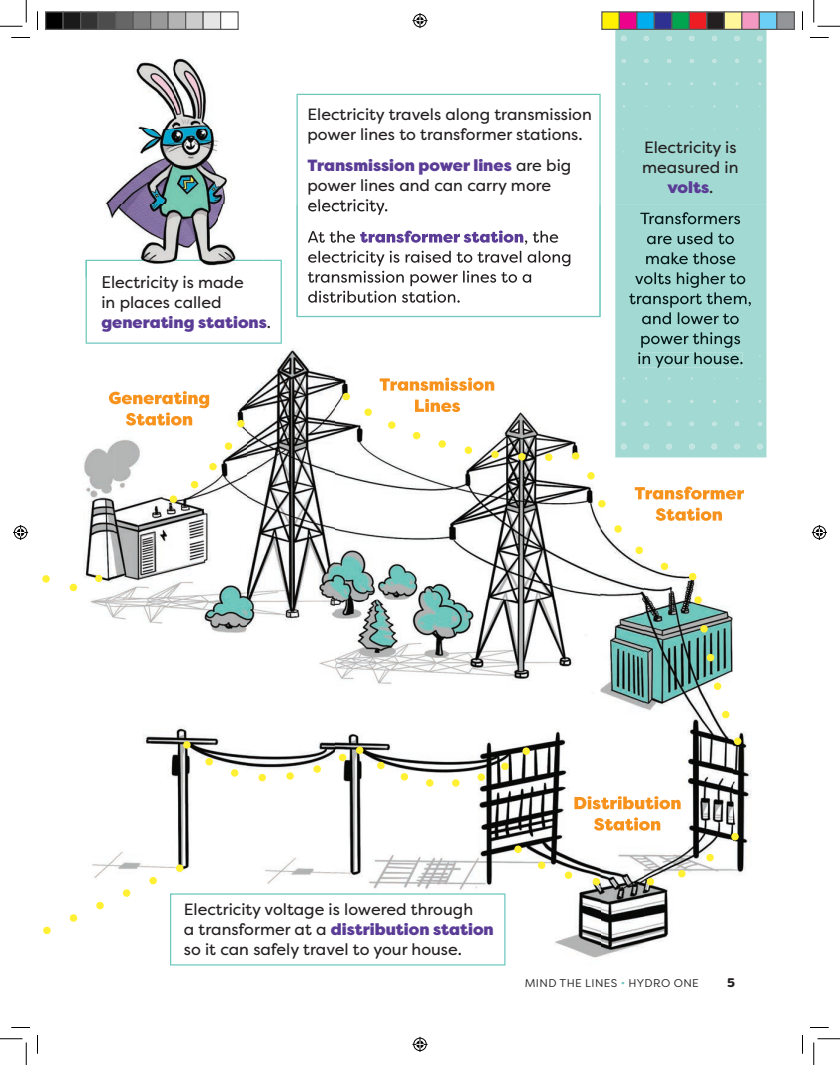
<style>
.page{position:relative;width:840px;height:1065px;background:#fff}
.page>*{position:absolute;margin:0;border:0;box-sizing:border-box;transform-origin:0 0}
.t1{font:16.25px/20px "Filson Pro";color:#231f20}
.t2{font:900 12.5px "Filson Soft";color:#231f20}
.t3{font:11.25px "Filson Soft";letter-spacing:.03em;color:#231f20}
.s1{font-weight:900;color:#5a3c96}
.s2{color:#6ec8be}
</style>
<div class="page">
<div style="left:615px;top:30px;width:152px;height:175px;background:#a3d9d3"></div>
<svg style="left:296px;top:94px;width:305px;height:111px"></svg>
<img style="left:28px;top:259px;width:86px;height:605px">
<img style="left:247px;top:259px;width:88px;height:605px">
<img style="left:601px;top:580px;width:43px;height:376px">
<img style="left:733px;top:732px;width:19px;height:143px">
<img style="left:335px;top:317px;width:266px;height:720px">
<img style="left:114px;top:395px;width:133px;height:469px">
<img style="left:644px;top:507px;width:89px;height:436px">
<div style="left:615px;top:205px;width:152px;height:253px;background:#a3d9d3"></div>
<svg style="left:621px;top:444px;width:6px;height:5px"></svg>
<svg style="left:643px;top:444px;width:6px;height:5px"></svg>
<svg style="left:666px;top:444px;width:6px;height:5px"></svg>
<svg style="left:712px;top:444px;width:5px;height:5px"></svg>
<svg style="left:689px;top:444px;width:6px;height:5px"></svg>
<svg style="left:734px;top:444px;width:6px;height:5px"></svg>
<svg style="left:757px;top:444px;width:6px;height:5px"></svg>
<svg style="left:690px;top:422px;width:4px;height:4px"></svg>
<svg style="left:712px;top:422px;width:5px;height:4px"></svg>
<svg style="left:735px;top:422px;width:4px;height:4px"></svg>
<svg style="left:622px;top:422px;width:4px;height:4px"></svg>
<svg style="left:644px;top:422px;width:5px;height:4px"></svg>
<svg style="left:667px;top:422px;width:4px;height:4px"></svg>
<svg style="left:758px;top:422px;width:4px;height:4px"></svg>
<img style="left:380px;top:378px;width:115px;height:13px">
<img style="left:696px;top:490px;width:48px;height:10px">
<img style="left:696px;top:508px;width:26px;height:13px">
<img style="left:640px;top:212px;width:101px;height:12px">
<img style="left:647px;top:232px;width:87px;height:12px">
<img style="left:646px;top:252px;width:90px;height:12px">
<img style="left:635px;top:272px;width:111px;height:16px">
<img style="left:629px;top:292px;width:123px;height:16px">
<img style="left:642px;top:312px;width:97px;height:12px">
<img style="left:641px;top:332px;width:100px;height:16px">
<img style="left:638px;top:352px;width:105px;height:16px">
<img style="left:109px;top:391px;width:100px;height:17px">
<img style="left:126px;top:412px;width:66px;height:14px">
<img style="left:296px;top:205px;width:305px;height:112px">
<img style="left:308px;top:205px;width:79px;height:10px">
<img style="left:308px;top:231px;width:48px;height:12px">
<img style="left:360px;top:230px;width:163px;height:13px">
<img style="left:525px;top:231px;width:34px;height:14px">
<img style="left:308px;top:251px;width:264px;height:15px">
<img style="left:308px;top:271px;width:224px;height:15px">
<img style="left:308px;top:291px;width:152px;height:12px">
<img style="left:574px;top:796px;width:107px;height:13px">
<img style="left:594px;top:817px;width:66px;height:14px">
<svg style="left:86px;top:260px;width:196px;height:84px"></svg>
<img style="left:86px;top:58px;width:177px;height:202px">
<img style="left:86px;top:260px;width:177px;height:17px">
<img style="left:103px;top:276px;width:141px;height:1px">
<svg style="left:28px;top:567px;width:49px;height:24px"></svg>
<svg style="left:170px;top:420px;width:75px;height:83px"></svg>
<svg style="left:342px;top:393px;width:237px;height:68px"></svg>
<svg style="left:587px;top:472px;width:109px;height:108px"></svg>
<svg style="left:694px;top:596px;width:47px;height:149px"></svg>
<svg style="left:647px;top:833px;width:92px;height:52px"></svg>
<svg style="left:514px;top:846px;width:86px;height:39px"></svg>
<svg style="left:377px;top:761px;width:132px;height:26px"></svg>
<svg style="left:356px;top:747px;width:174px;height:8px"></svg>
<svg style="left:183px;top:741px;width:163px;height:40px"></svg>
<svg style="left:43px;top:864px;width:462px;height:102px"></svg>
<div style="left:95px;top:575px;width:7px;height:7px;background:#fff033;border-radius:50%"></div>
<svg style="left:11px;top:37px;width:19px;height:1px"></svg>
<svg style="left:810px;top:37px;width:19px;height:1px"></svg>
<svg style="left:11px;top:1027px;width:19px;height:1px"></svg>
<svg style="left:810px;top:1027px;width:19px;height:1px"></svg>
<svg style="left:37px;top:11px;width:1px;height:19px"></svg>
<svg style="left:37px;top:1035px;width:1px;height:19px"></svg>
<svg style="left:802px;top:11px;width:1px;height:19px"></svg>
<svg style="left:802px;top:1035px;width:1px;height:19px"></svg>
<svg style="left:0;top:0;width:27px;height:27px"></svg>
<svg style="left:0;top:1039px;width:27px;height:26px"></svg>
<svg style="left:814px;top:0;width:26px;height:27px"></svg>
<svg style="left:814px;top:1039px;width:26px;height:26px"></svg>
<svg style="left:412px;top:13px;width:16px;height:15px"></svg>
<svg style="left:412px;top:1037px;width:16px;height:15px"></svg>
<svg style="left:13px;top:525px;width:15px;height:15px"></svg>
<svg style="left:812px;top:525px;width:15px;height:15px"></svg>
<div style="left:46px;top:12px;width:17px;height:17px;background:#000"></div>
<div style="left:45px;top:11px;width:19px;height:19px;border:1px solid #595959"></div>
<div style="left:63px;top:12px;width:18px;height:17px;background:#1a1a1a"></div>
<div style="left:62px;top:11px;width:19px;height:19px;border:1px solid #595959"></div>
<div style="left:81px;top:12px;width:17px;height:17px;background:#333"></div>
<div style="left:80px;top:11px;width:19px;height:19px;border:1px solid #595959"></div>
<div style="left:98px;top:12px;width:18px;height:17px;background:#4d4d4d"></div>
<div style="left:98px;top:11px;width:18px;height:19px;border:1px solid #595959"></div>
<div style="left:116px;top:12px;width:17px;height:17px;background:#666"></div>
<div style="left:115px;top:11px;width:19px;height:19px;border:1px solid #595959"></div>
<div style="left:133px;top:12px;width:18px;height:17px;background:#808080"></div>
<div style="left:132px;top:11px;width:19px;height:19px;border:1px solid #595959"></div>
<div style="left:151px;top:12px;width:17px;height:17px;background:#999"></div>
<div style="left:150px;top:11px;width:19px;height:19px;border:1px solid #595959"></div>
<div style="left:168px;top:12px;width:18px;height:17px;background:#b3b3b3"></div>
<div style="left:168px;top:11px;width:18px;height:19px;border:1px solid #595959"></div>
<div style="left:186px;top:12px;width:17px;height:17px;background:#ccc"></div>
<div style="left:185px;top:11px;width:19px;height:19px;border:1px solid #595959"></div>
<div style="left:203px;top:12px;width:18px;height:17px;background:#e6e6e6"></div>
<div style="left:202px;top:11px;width:19px;height:19px;border:1px solid #595959"></div>
<div style="left:220px;top:11px;width:19px;height:19px;border:1px solid #595959"></div>
<div style="left:602px;top:12px;width:17px;height:17px;background:#fff101"></div>
<div style="left:601px;top:11px;width:19px;height:19px;border:1px solid #595959"></div>
<div style="left:619px;top:12px;width:18px;height:17px;background:#ed028c"></div>
<div style="left:619px;top:11px;width:19px;height:19px;border:1px solid #595959"></div>
<div style="left:637px;top:12px;width:17px;height:17px;background:#00aeef"></div>
<div style="left:636px;top:11px;width:19px;height:19px;border:1px solid #595959"></div>
<div style="left:654px;top:12px;width:18px;height:17px;background:#2e3092"></div>
<div style="left:654px;top:11px;width:18px;height:19px;border:1px solid #595959"></div>
<div style="left:672px;top:12px;width:17px;height:17px;background:#00a54f"></div>
<div style="left:671px;top:11px;width:19px;height:19px;border:1px solid #595959"></div>
<div style="left:689px;top:12px;width:18px;height:17px;background:#ee1d23"></div>
<div style="left:689px;top:11px;width:19px;height:19px;border:1px solid #595959"></div>
<div style="left:707px;top:12px;width:17px;height:17px;background:#231f20"></div>
<div style="left:706px;top:11px;width:19px;height:19px;border:1px solid #595959"></div>
<div style="left:724px;top:12px;width:18px;height:17px;background:#fff79a"></div>
<div style="left:724px;top:11px;width:18px;height:19px;border:1px solid #595959"></div>
<div style="left:742px;top:12px;width:17px;height:17px;background:#f499c2"></div>
<div style="left:741px;top:11px;width:19px;height:19px;border:1px solid #595959"></div>
<div style="left:759px;top:12px;width:18px;height:17px;background:#6bcff6"></div>
<div style="left:759px;top:11px;width:19px;height:19px;border:1px solid #595959"></div>
<div style="left:777px;top:12px;width:17px;height:17px;background:#939598"></div>
<div style="left:776px;top:11px;width:19px;height:19px;border:1px solid #595959"></div>
<p class="t1" style="left:101px;top:272px;width:171px">Electricity is made<br>in places called <span class="s1">generating stations</span>.</p>
<p class="t1" style="left:308px;top:104px;width:286px">Electricity travels along transmission power lines to transformer stations.</p>
<p class="t1" style="left:308px;top:155px;width:265px"><span class="s1">Transmission power lines</span> are big power lines and can carry more electricity.</p>
<p class="t1" style="left:642px;top:137px;width:98px;text-align:center">Electricity is measured in <span class="s1">volts</span>.</p>
<p class="t1" style="left:184px;top:899px;width:311px">Electricity voltage is lowered through<br>a transformer at a <span class="s1">distribution station </span>so it can safely travel to your house.</p>
<p class="t3" style="left:525px;top:976px;width:176px">MIND THE LINES <span class="s2">•</span> HYDRO ONE</p>
<p class="t2" style="left:727px;top:974px;width:9px">5</p>
</div>
